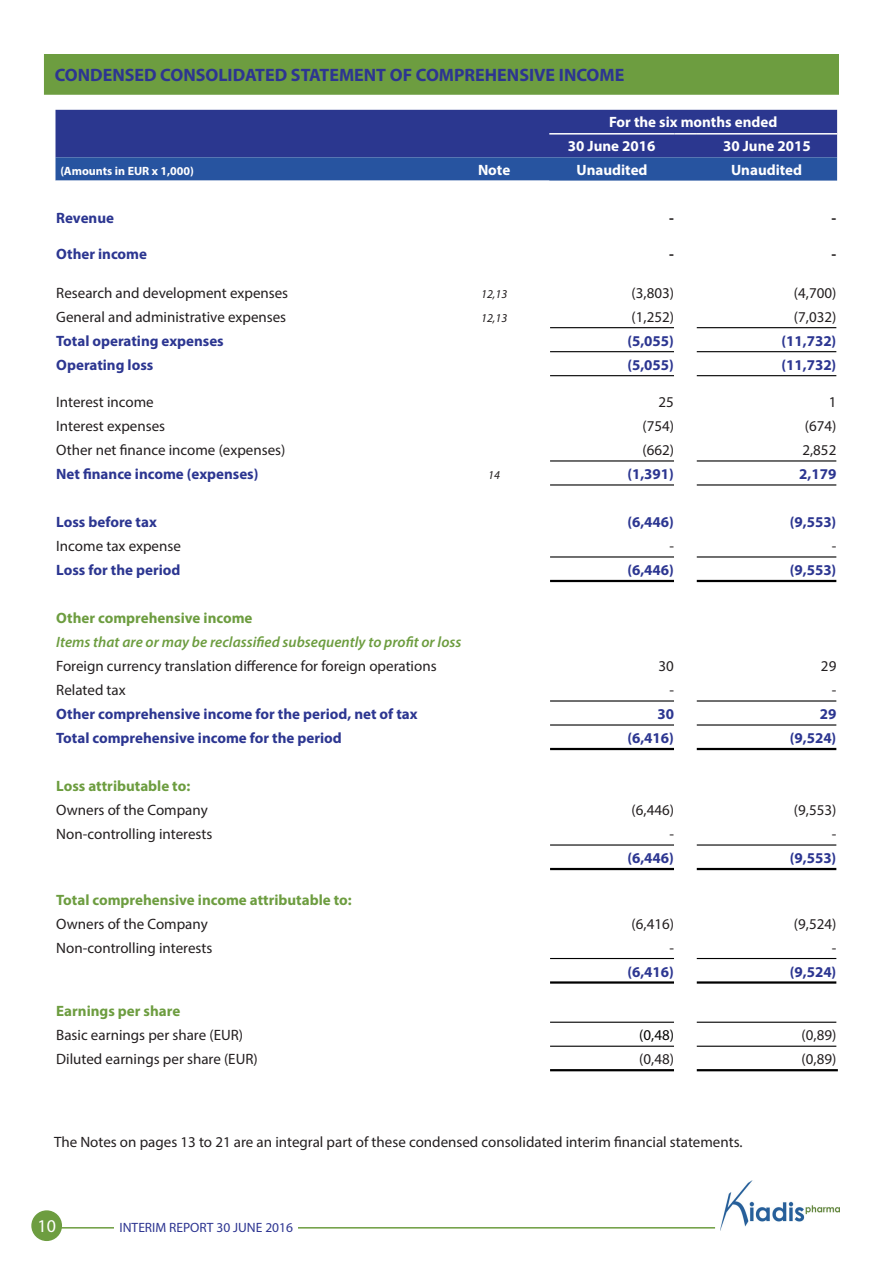
<style>
.page{position:relative;width:893px;height:1263px;background:#fff}
.page>*{position:absolute;margin:0;border:0;box-sizing:border-box;transform-origin:0 0}
.Heading_2{font:700 18px "Myriad Pro";color:#2d3591}
.t1{font:18px "Myriad Pro";color:#fff}
.t2{font:15px "Myriad Pro";color:#231f20}
.t3{font:700 15px "Myriad Pro";color:#2c3691}
.t4{font:700 15px "Myriad Pro";color:#6d9d40}
.t5{font:700 15px "Myriad Pro";color:#fff}
.t6{font:italic 600 15px "Myriad Pro";color:#6d9d40}
.t7{font:15px "Myriad Pro";color:#040503}
.t8{font:700 15px "Myriad Pro";color:#231f20}
.t9{font:13.5px "Myriad Pro";color:#2d3591}
.t10{font:700 12px "Myriad Pro";color:#fff}
.t11{font:italic 12px "Myriad Pro";color:#231f20}
</style>
<div class="page">
<hr style="left:47px;top:1227px;width:668px;height:1px;background:#6d9d40">
<div style="left:114px;top:1215px;width:184px;height:21px;background:#fff"></div>
<div style="left:32px;top:1211px;width:29px;height:29px;background:#6d9d40;border-radius:50%"></div>
<div style="left:31px;top:1210px;width:31px;height:31px;border:2px solid #6d9d40;border-radius:50%"></div>
<img style="left:720px;top:1181px;width:119px;height:49px">
<div style="left:44px;top:54px;width:796px;height:41px;background:#6d9d40;border:2px solid #6d9d40"></div>
<svg style="left:56px;top:110px;width:781px;height:71px;background:#2c4295"></svg>
<svg style="left:550px;top:327px;width:287px;height:743px"></svg>
<hr style="left:550px;top:327px;width:124px;height:1px;background:#000">
<hr style="left:697px;top:327px;width:139px;height:1px;background:#000">
<hr style="left:550px;top:351px;width:124px;height:1px;background:#000">
<hr style="left:550px;top:375px;width:124px;height:1px;background:#000">
<hr style="left:697px;top:351px;width:139px;height:1px;background:#000">
<hr style="left:697px;top:375px;width:139px;height:1px;background:#000">
<hr style="left:550px;top:460px;width:124px;height:1px;background:#000">
<hr style="left:697px;top:460px;width:139px;height:1px;background:#000">
<hr style="left:550px;top:484px;width:124px;height:1px;background:#000">
<hr style="left:697px;top:484px;width:139px;height:1px;background:#000">
<hr style="left:550px;top:556px;width:124px;height:1px;background:#000">
<hr style="left:550px;top:580px;width:124px;height:2px;background:#000">
<hr style="left:697px;top:556px;width:139px;height:1px;background:#000">
<hr style="left:697px;top:580px;width:139px;height:2px;background:#000">
<hr style="left:550px;top:700px;width:124px;height:1px;background:#000">
<hr style="left:697px;top:700px;width:139px;height:1px;background:#000">
<hr style="left:550px;top:724px;width:124px;height:1px;background:#000">
<hr style="left:550px;top:748px;width:124px;height:2px;background:#000">
<hr style="left:697px;top:724px;width:139px;height:1px;background:#000">
<hr style="left:697px;top:748px;width:139px;height:2px;background:#000">
<hr style="left:550px;top:844px;width:124px;height:1px;background:#000">
<hr style="left:550px;top:868px;width:124px;height:2px;background:#000">
<hr style="left:697px;top:844px;width:139px;height:1px;background:#000">
<hr style="left:697px;top:868px;width:139px;height:2px;background:#000">
<hr style="left:550px;top:958px;width:124px;height:1px;background:#000">
<hr style="left:550px;top:981px;width:124px;height:3px;background:#000">
<hr style="left:697px;top:958px;width:139px;height:1px;background:#000">
<hr style="left:697px;top:981px;width:139px;height:3px;background:#000">
<hr style="left:550px;top:1022px;width:124px;height:1px;background:#000">
<hr style="left:697px;top:1022px;width:139px;height:1px;background:#000">
<hr style="left:550px;top:1046px;width:124px;height:1px;background:#000">
<hr style="left:550px;top:1069px;width:124px;height:2px;background:#000">
<hr style="left:697px;top:1046px;width:139px;height:1px;background:#000">
<hr style="left:697px;top:1069px;width:141px;height:2px;background:#000">
<hr style="left:549px;top:133px;width:126px;height:2px;background:#fff">
<hr style="left:675px;top:133px;width:21px;height:2px;background:#fff">
<hr style="left:696px;top:133px;width:141px;height:2px;background:#fff">
<p class="Heading_2" style="left:55px;top:63px;width:571px">CONDENSED CONSOLIDATED STATEMENT OF COMPREHENSIVE INCOME</p>
<p class="t5" style="left:609px;top:113px;width:170px">For the six months ended</p>
<p class="t5" style="left:568px;top:136px;width:89px">30 June 2016</p>
<p class="t5" style="left:723px;top:136px;width:89px">30 June 2015</p>
<p class="t10" style="left:60px;top:163px;width:135px">(Amounts in EUR x 1,000)</p>
<p class="t5" style="left:478px;top:160px;width:34px">Note</p>
<p class="t5" style="left:576px;top:160px;width:73px">Unaudited</p>
<p class="t5" style="left:731px;top:160px;width:73px">Unaudited</p>
<p class="t3" style="left:56px;top:208px;width:59px">Revenue</p>
<p class="t8" style="left:669px;top:208px;width:6px">-</p>
<p class="t8" style="left:831px;top:208px;width:6px">-</p>
<p class="t3" style="left:56px;top:245px;width:92px">Other income</p>
<p class="t8" style="left:669px;top:245px;width:6px">-</p>
<p class="t8" style="left:831px;top:245px;width:6px">-</p>
<p class="t2" style="left:56px;top:283px;width:233px">Research and development expenses</p>
<p class="t11" style="left:481px;top:286px;width:28px">12,13</p>
<p class="t2" style="left:632px;top:283px;width:44px">(3,803)</p>
<p class="t2" style="left:794px;top:283px;width:44px">(4,700)</p>
<p class="t2" style="left:56px;top:307px;width:231px">General and administrative expenses</p>
<p class="t11" style="left:481px;top:310px;width:28px">12,13</p>
<p class="t2" style="left:632px;top:307px;width:44px">(1,252)</p>
<p class="t2" style="left:794px;top:307px;width:44px">(7,032)</p>
<p class="t3" style="left:56px;top:331px;width:169px">Total operating expenses</p>
<p class="t3" style="left:627px;top:331px;width:48px">(5,055)</p>
<p class="t3" style="left:781px;top:331px;width:56px">(11,732)</p>
<p class="t3" style="left:56px;top:355px;width:99px">Operating loss</p>
<p class="t3" style="left:627px;top:355px;width:48px">(5,055)</p>
<p class="t3" style="left:781px;top:355px;width:56px">(11,732)</p>
<p class="t2" style="left:56px;top:393px;width:99px">Interest income</p>
<p class="t2" style="left:659px;top:393px;width:17px">25</p>
<p class="t2" style="left:829px;top:393px;width:9px">1</p>
<p class="t2" style="left:56px;top:417px;width:110px">Interest expenses</p>
<p class="t2" style="left:642px;top:417px;width:33px">(754)</p>
<p class="t2" style="left:805px;top:417px;width:33px">(674)</p>
<p class="t2" style="left:56px;top:441px;width:231px">Other net finance income (expenses)</p>
<p class="t2" style="left:642px;top:441px;width:33px">(662)</p>
<p class="t2" style="left:802px;top:441px;width:35px">2,852</p>
<p class="t3" style="left:56px;top:464px;width:204px">Net finance income (expenses)</p>
<p class="t11" style="left:488px;top:467px;width:13px">14</p>
<p class="t3" style="left:627px;top:464px;width:48px">(1,391)</p>
<p class="t3" style="left:799px;top:464px;width:39px">2,179</p>
<p class="t3" style="left:56px;top:512px;width:102px">Loss before tax</p>
<p class="t3" style="left:627px;top:512px;width:48px">(6,446)</p>
<p class="t3" style="left:790px;top:512px;width:48px">(9,553)</p>
<p class="t2" style="left:56px;top:537px;width:126px">Income tax expense</p>
<p class="t2" style="left:669px;top:537px;width:6px">-</p>
<p class="t2" style="left:832px;top:537px;width:6px">-</p>
<p class="t3" style="left:56px;top:560px;width:126px">Loss for the period</p>
<p class="t3" style="left:627px;top:560px;width:48px">(6,446)</p>
<p class="t3" style="left:790px;top:560px;width:48px">(9,553)</p>
<p class="t4" style="left:56px;top:608px;width:198px">Other comprehensive income</p>
<p class="t6" style="left:56px;top:632px;width:407px">Items that are or may be reclassified subsequently to profit or loss</p>
<p class="t2" style="left:56px;top:657px;width:382px">Foreign currency translation difference for foreign operations</p>
<p class="t2" style="left:659px;top:657px;width:17px">30</p>
<p class="t2" style="left:821px;top:657px;width:17px">29</p>
<p class="t2" style="left:56px;top:681px;width:71px">Related tax</p>
<p class="t2" style="left:669px;top:681px;width:6px">-</p>
<p class="t2" style="left:832px;top:681px;width:6px">-</p>
<p class="t3" style="left:56px;top:704px;width:363px">Other comprehensive income for the period, net of tax</p>
<p class="t3" style="left:657px;top:704px;width:18px">30</p>
<p class="t3" style="left:820px;top:704px;width:18px">29</p>
<p class="t3" style="left:56px;top:728px;width:287px">Total comprehensive income for the period</p>
<p class="t3" style="left:627px;top:728px;width:48px">(6,416)</p>
<p class="t3" style="left:790px;top:728px;width:48px">(9,524)</p>
<p class="t4" style="left:56px;top:776px;width:136px">Loss attributable to:</p>
<p class="t2" style="left:56px;top:801px;width:153px">Owners of the Company</p>
<p class="t2" style="left:632px;top:801px;width:44px">(6,446)</p>
<p class="t2" style="left:794px;top:801px;width:44px">(9,553)</p>
<p class="t2" style="left:56px;top:825px;width:158px">Non-controlling interests</p>
<p class="t2" style="left:669px;top:825px;width:6px">-</p>
<p class="t2" style="left:832px;top:825px;width:6px">-</p>
<p class="t3" style="left:627px;top:848px;width:48px">(6,446)</p>
<p class="t3" style="left:790px;top:848px;width:48px">(9,553)</p>
<p class="t4" style="left:56px;top:890px;width:297px">Total comprehensive income attributable to:</p>
<p class="t2" style="left:56px;top:914px;width:153px">Owners of the Company</p>
<p class="t2" style="left:632px;top:914px;width:44px">(6,416)</p>
<p class="t2" style="left:794px;top:914px;width:44px">(9,524)</p>
<p class="t2" style="left:56px;top:938px;width:158px">Non-controlling interests</p>
<p class="t2" style="left:669px;top:938px;width:6px">-</p>
<p class="t2" style="left:832px;top:938px;width:6px">-</p>
<p class="t3" style="left:627px;top:962px;width:48px">(6,416)</p>
<p class="t3" style="left:790px;top:962px;width:48px">(9,524)</p>
<p class="t4" style="left:56px;top:1001px;width:126px">Earnings per share</p>
<p class="t2" style="left:56px;top:1026px;width:188px">Basic earnings per share (EUR)</p>
<p class="t7" style="left:639px;top:1026px;width:36px">(0,48)</p>
<p class="t2" style="left:802px;top:1026px;width:36px">(0,89)</p>
<p class="t2" style="left:56px;top:1050px;width:203px">Diluted earnings per share (EUR)</p>
<p class="t2" style="left:639px;top:1050px;width:36px">(0,48)</p>
<p class="t2" style="left:802px;top:1050px;width:36px">(0,89)</p>
<p class="t2" style="left:54px;top:1133px;width:690px">The Notes on pages 13 to 21 are an integral part of these condensed consolidated interim financial statements.</p>
<p class="t1" style="left:37px;top:1215px;width:20px">10</p>
<p class="t9" style="left:120px;top:1219px;width:175px">INTERIM REPORT 30 JUNE 2016</p>
</div>
